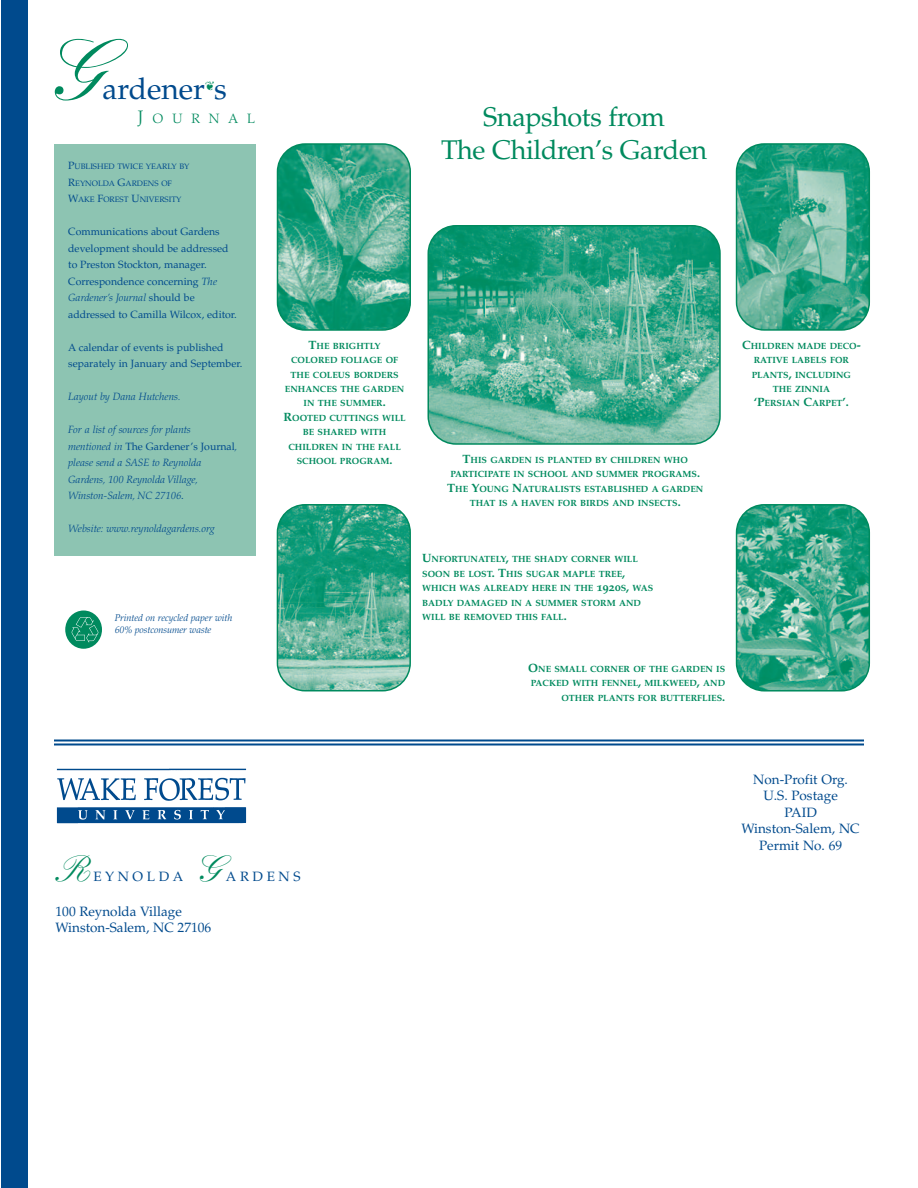
<style>
.page{position:relative;width:918px;height:1188px;background:#fff}
.page>*{position:absolute;margin:0;border:0;box-sizing:border-box;transform-origin:0 0}
.t1{font:500 84px "Kuenstler Script";color:#008a5e}
.t2{font:500 36px "Kuenstler Script";color:#008a5e}
.t3{font:30px "Palatino";color:#004a8d}
.t4{font:27px/33px "Palatino";letter-spacing:-.015em;color:#008a5e;text-align:center}
.t5{font:13.5px/16.5px "Palatino";color:#004a8d}
.t6{font:300 13.5px "Palatino";letter-spacing:.665em;color:#008a5e}
.t7{font:13.5px "Palatino";letter-spacing:.265em;color:#004a8d}
.t8{font:10.5px/16.5px "Palatino";color:#004a8d}
.t9{font:italic 300 10.5px/16.5px "Palatino";color:#004a8d}
.t10{font:italic 300 9.75px/11.9px "Palatino";color:#004a8d}
.t11{font:9px/14.4px "Palatino Bold Os F";color:#008a5e;text-align:center}
.t12{font:7.8px/16.5px "Palatino";color:#004a8d}
.s1{font-size:18px}
.s2{font-size:10.5px}
.s3{font-weight:300;font-style:italic}
.s4{font-weight:400;font-style:normal}
.s5{font-size:12px}
</style>
<div class="page">
<div style="left:54px;top:144px;width:201px;height:412px;background:#8dc4b2"></div>
<hr style="left:54px;top:740px;width:810px;height:2px;background:#004a8d">
<hr style="left:54px;top:743px;width:810px;height:2px;background:#004a8d">
<img style="left:56px;top:768px;width:191px;height:56px">
<div style="left:1px;top:0;width:27px;height:1188px;background:#004a8d"></div>
<div style="left:65px;top:610px;width:37px;height:39px;background:#008a5e;border-radius:50%"></div>
<img style="left:71px;top:617px;width:27px;height:26px">
<svg style="left:428px;top:225px;width:293px;height:220px;background:#4eae92"></svg>
<svg style="left:277px;top:143px;width:134px;height:188px;background:#47ab8f"></svg>
<svg style="left:736px;top:143px;width:134px;height:188px;background:#48ac90"></svg>
<svg style="left:277px;top:504px;width:134px;height:187px;background:#4bae92"></svg>
<svg style="left:736px;top:504px;width:134px;height:188px;background:#45ab8e"></svg>
<h1 class="t1" style="left:47px;top:40px;width:57px">G</h1>
<h3 class="t3" style="left:102px;top:77px;width:126px">ardener s</h3>
<h3 class="t6" style="left:138px;top:113px;width:119px"><span class="s1">J</span>OURNAL</h3>
<p class="t12" style="left:68px;top:159px;width:123px"><span class="s2">P</span>UBLISHED TWICE YEARLY BY<br><span class="s2">R</span>EYNOLDA <span class="s2">G</span>ARDENS OF<br><span class="s2">W</span>AKE <span class="s2">F</span>OREST <span class="s2">U</span>NIVERSITY</p>
<p class="t8" style="left:68px;top:224px;width:170px">Communications about Gardens development should be addressed to Preston Stockton, manager.<br>Correspondence concerning <span class="s3">The<br>Gardener’s Journal</span> should be addressed to Camilla Wilcox, editor.</p>
<p class="t8" style="left:68px;top:340px;width:176px">A calendar of events is published separately in January and September.</p>
<p class="t9" style="left:68px;top:389px;width:114px">Layout by Dana Hutchens.</p>
<p class="t9" style="left:68px;top:422px;width:171px">For a list of sources for plants<br>mentioned in <span class="s4">The Gardener’s Journal</span>, please send a SASE to Reynolda<br>Gardens, 100 Reynolda Village,<br>Winston-Salem, NC 27106<span class="s4">.</span></p>
<p class="t9" style="left:68px;top:521px;width:148px">Website: www.reynoldagardens.org</p>
<p class="t10" style="left:115px;top:613px;width:119px">Printed on recycled paper with<br>60% postconsumer waste</p>
<h3 class="t4" style="left:441px;top:104px;width:268px">Snapshots from<br>The Children’s Garden</h3>
<p class="t11" style="left:284px;top:339px;width:124px"><span class="s5">T</span>HE BRIGHTLY<br>COLORED FOLIAGE OF<br>THE COLEUS BORDERS<br>ENHANCES THE GARDEN<br>IN THE SUMMER<span class="s5">.<br>R</span>OOTED CUTTINGS WILL<br>BE SHARED WITH<br>CHILDREN IN THE FALL<br>SCHOOL PROGRAM<span class="s5">.</span></p>
<p class="t11" style="left:447px;top:454px;width:258px"><span class="s5">T</span>HIS GARDEN IS PLANTED BY CHILDREN WHO PARTICIPATE IN SCHOOL AND SUMMER PROGRAMS<span class="s5">.<br>T</span>HE <span class="s5">Y</span>OUNG <span class="s5">N</span>ATURALISTS ESTABLISHED A GARDEN THAT IS A HAVEN FOR BIRDS AND INSECTS<span class="s5">.</span></p>
<p class="t11" style="left:742px;top:340px;width:120px"><span class="s5">C</span>HILDREN MADE DECO<span class="s5">-<br></span>RATIVE LABELS FOR<br>PLANTS<span class="s5">,</span> INCLUDING<br>THE ZINNIA<br><span class="s5">‘P</span>ERSIAN <span class="s5">C</span>ARPET<span class="s5">’.</span></p>
<p class="t11" style="left:422px;top:553px;width:232px;text-align:left"><span class="s5">U</span>NFORTUNATELY<span class="s5">,</span> THE SHADY CORNER WILL SOON BE LOST<span class="s5">. T</span>HIS SUGAR MAPLE TREE<span class="s5">, </span>WHICH WAS ALREADY HERE IN THE <span class="s5">1920</span>S<span class="s5">,</span> WAS BADLY DAMAGED IN A SUMMER STORM AND WILL BE REMOVED THIS FALL<span class="s5">.</span></p>
<p class="t11" style="left:528px;top:663px;width:199px;text-align:right"><span class="s5">O</span>NE SMALL CORNER OF THE GARDEN IS<br>PACKED WITH FENNEL<span class="s5">,</span> MILKWEED<span class="s5">,</span> AND<br>OTHER PLANTS FOR BUTTERFLIES<span class="s5">.</span></p>
<h2 class="t2" style="left:56px;top:856px;width:37px">R</h2>
<h3 class="t7" style="left:93px;top:871px;width:91px">EYNOLDA</h3>
<h2 class="t2" style="left:196px;top:856px;width:25px">G</h2>
<h3 class="t5" style="left:226px;top:869px;width:76px">ARDENS</h3>
<h3 class="t5" style="left:56px;top:905px;width:157px">100 Reynolda Village<br>Winston-Salem, NC 27106</h3>
<h3 class="t5" style="left:741px;top:773px;width:120px;text-align:center">Non-Profit Org.<br>U.S. Postage<br>PAID<br>Winston-Salem, NC<br>Permit No. 69</h3>
</div>
